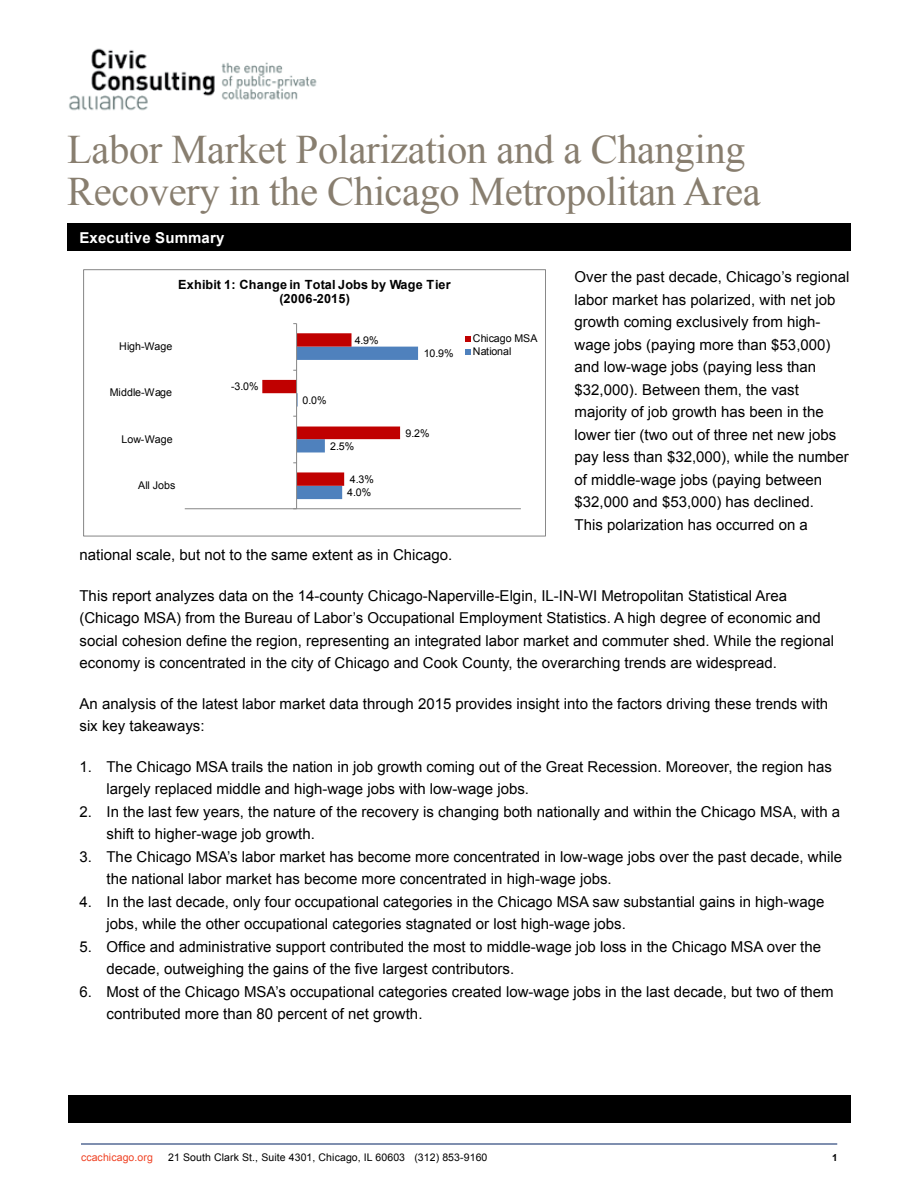
<style>
.page{position:relative;width:918px;height:1188px;background:#fff}
.page>*{position:absolute;margin:0;border:0;box-sizing:border-box;transform-origin:0 0}
.t1{font:40.5px/42px "Times New Roman";letter-spacing:-.01em;color:#887e6f}
.t2{font:15px/22.5px "Arial";color:#000}
.t3{font:700 15px "Arial";letter-spacing:.01em;color:#fff}
.t4{font:700 12.6px/14.7px "Arial";letter-spacing:.02em;color:#000;text-align:center}
.t5{font:10.65px/13px "Arial";letter-spacing:.005em;color:#000}
.t6{font:10.5px "Arial";letter-spacing:.01em;color:#000}
.t7{font:10.5px "Arial";letter-spacing:.01em;color:#ef4123}
.t8{font:700 9.75px "Arial";color:#000}
</style>
<div class="page">
<div style="left:67px;top:223px;width:783px;height:28px;background:#000"></div>
<img style="left:69px;top:48px;width:248px;height:63px">
<hr style="left:81px;top:1144px;width:756px;height:1px;background:#002060">
<div style="left:68px;top:1095px;width:783px;height:28px;background:#000"></div>
<hr style="left:185px;top:508px;width:336px;height:1px;background:#868686">
<hr style="left:296px;top:324px;width:1px;height:185px;background:#868686">
<svg style="left:262px;top:333px;width:156px;height:166px"></svg>
<svg style="left:465px;top:336px;width:6px;height:5px"></svg>
<svg style="left:465px;top:349px;width:6px;height:6px"></svg>
<div style="left:83px;top:269px;width:463px;height:267px;border:1px solid #868686"></div>
<h1 class="t1" style="left:67px;top:128px;width:695px">Labor Market Polarization and a Changing<br>Recovery in the Chicago Metropolitan Area</h1>
<p class="t3" style="left:80px;top:228px;width:146px">Executive Summary</p>
<p class="t4" style="left:178px;top:277px;width:274px">Exhibit 1: Change in Total Jobs by Wage Tier (2006-2015)</p>
<p class="t5" style="left:119px;top:340px;width:55px">High-Wage</p>
<p class="t5" style="left:355px;top:334px;width:26px">4.9%</p>
<p class="t5" style="left:424px;top:347px;width:32px">10.9%</p>
<p class="t5" style="left:110px;top:386px;width:64px">Middle-Wage</p>
<p class="t5" style="left:231px;top:380px;width:29px">-3.0%</p>
<p class="t5" style="left:302px;top:393px;width:26px">0.0%</p>
<p class="t5" style="left:122px;top:432px;width:53px">Low-Wage</p>
<p class="t5" style="left:330px;top:440px;width:26px">2.5%</p>
<p class="t5" style="left:405px;top:427px;width:26px">9.2%</p>
<p class="t5" style="left:138px;top:479px;width:39px">All Jobs</p>
<p class="t5" style="left:350px;top:473px;width:26px">4.3%</p>
<p class="t5" style="left:347px;top:486px;width:26px">4.0%</p>
<p class="t5" style="left:473px;top:331px;width:66px">Chicago MSA<br>National</p>
<p class="t2" style="left:575px;top:266px;width:276px">Over the past decade, Chicago’s regional labor market has polarized, with net job growth coming exclusively from high&shy;wage jobs (paying more than $53,000) and low-wage jobs (paying less than $32,000). Between them, the vast majority of job growth has been in the lower tier (two out of three net new jobs pay less than $32,000), while the number of middle-wage jobs (paying between $32,000 and $53,000) has declined.<br>This polarization has occurred on a</p>
<p class="t2" style="left:80px;top:544px;width:374px">national scale, but not to the same extent as in Chicago.</p>
<p class="t2" style="left:80px;top:584px;width:756px">This report analyzes data on the 14-county Chicago-Naperville-Elgin, IL-IN-WI Metropolitan Statistical Area (Chicago MSA) from the Bureau of Labor’s Occupational Employment Statistics. A high degree of economic and social cohesion define the region, representing an integrated labor market and commuter shed. While the regional economy is concentrated in the city of Chicago and Cook County, the overarching trends are widespread.</p>
<p class="t2" style="left:80px;top:692px;width:750px">An analysis of the latest labor market data through 2015 provides insight into the factors driving these trends with six key takeaways:</p>
<p class="t2" style="left:106px;top:755px;width:727px;text-indent:-27px">1. The Chicago MSA trails the nation in job growth coming out of the Great Recession. Moreover, the region has largely replaced middle and high-wage jobs with low-wage jobs.</p>
<p class="t2" style="left:106px;top:800px;width:735px;text-indent:-27px">2. In the last few years, the nature of the recovery is changing both nationally and within the Chicago MSA, with a shift to higher-wage job growth.</p>
<p class="t2" style="left:106px;top:845px;width:737px;text-indent:-27px">3. The Chicago MSA’s labor market has become more concentrated in low-wage jobs over the past decade, while the national labor market has become more concentrated in high-wage jobs.</p>
<p class="t2" style="left:106px;top:890px;width:719px;text-indent:-27px">4. In the last decade, only four occupational categories in the Chicago MSA saw substantial gains in high-wage jobs, while the other occupational categories stagnated or lost high-wage jobs.</p>
<p class="t2" style="left:106px;top:935px;width:716px;text-indent:-27px">5. Office and administrative support contributed the most to middle-wage job loss in the Chicago MSA over the decade, outweighing the gains of the five largest contributors.</p>
<p class="t2" style="left:106px;top:980px;width:729px;text-indent:-27px">6. Most of the Chicago MSA’s occupational categories created low-wage jobs in the last decade, but two of them contributed more than 80 percent of net growth.</p>
<p class="t7" style="left:81px;top:1151px;width:73px">ccachicago.org</p>
<p class="t6" style="left:168px;top:1151px;width:321px">21 South Clark St., Suite 4301, Chicago, IL 60603 (312) 853-9160</p>
<p class="t8" style="left:832px;top:1151px;width:7px">1</p>
</div>
